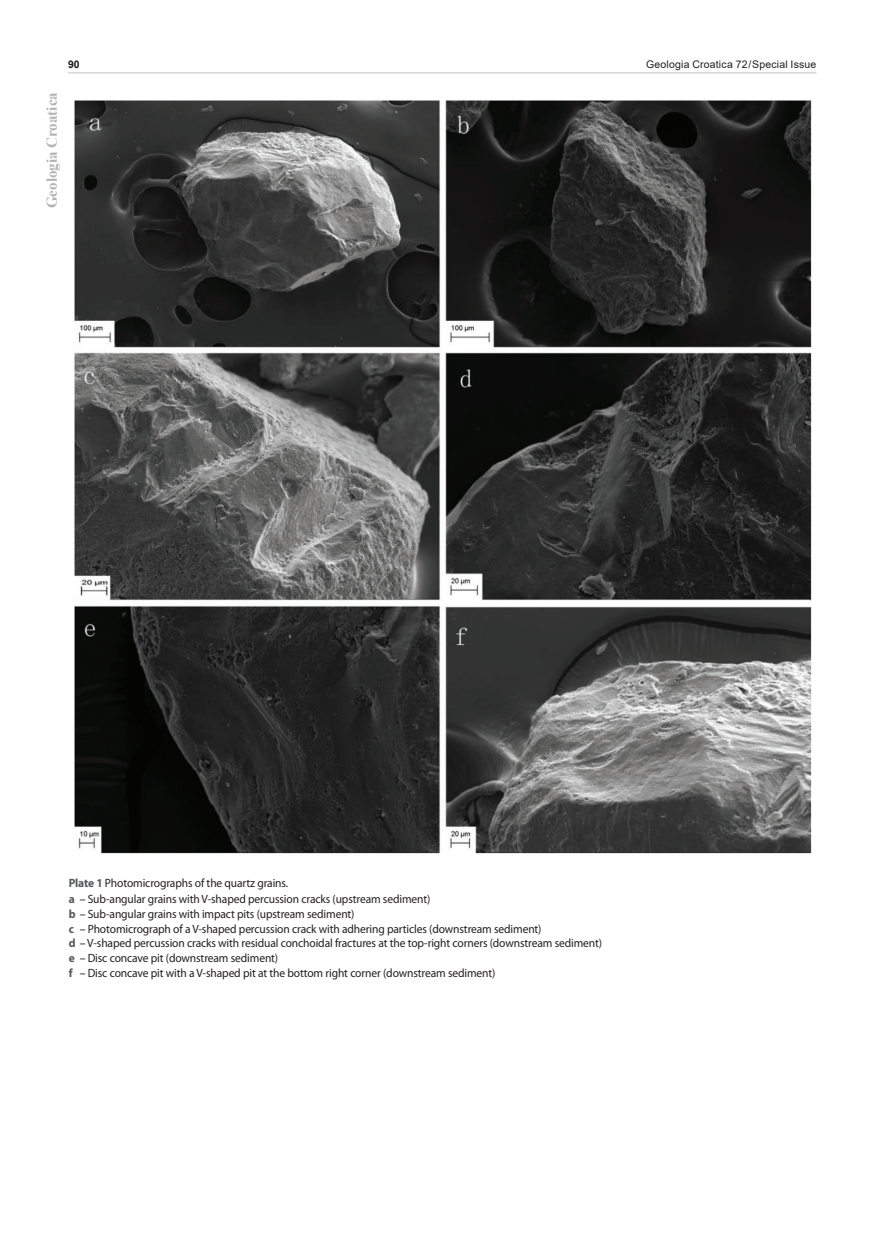
<style>
.page{position:relative;width:893px;height:1234px;background:#fff}
.page>*{position:absolute;margin:0;border:0;box-sizing:border-box;transform-origin:0 0}
.t1{font:700 15px "Times New Roman";color:#b2b3b7}
.t2{font:12px/14.7px "Myriad Pro";letter-spacing:-.01em;color:#231f20;scale:.96 1}
.t3{font:10.5px "Arial";letter-spacing:.02em;color:#231f20}
.t4{font:700 10.5px "Arial";color:#231f20}
.s1{font-weight:700;color:#57585a}
.s2{color:#040503}
</style>
<div class="page">
<hr style="left:68px;top:72px;width:748px;height:1px;background:#c7c8ca">
<img style="left:74px;top:100px;width:738px;height:754px">
<p class="t4" style="left:68px;top:57px;width:13px">90</p>
<p class="t3" style="left:646px;top:57px;width:172px">Geologia Croatica 72/Special Issue</p>
<p class="t1" style="left:41px;top:208px;width:118px;rotate:-90deg">Geologia Croatica</p>
<p class="t2" style="left:69px;top:874px;width:378px;line-height:16.2px"><span class="s1">Plate 1</span> Photomicrographs of the quartz grains.<br><span class="s1">a</span> <span class="s2">–</span> Sub-angular grains with V-shaped percussion cracks (upstream sediment)</p>
<p class="t2" style="left:69px;top:906px;width:557px"><span class="s1">b</span> <span class="s2">–</span> Sub-angular grains with impact pits (upstream sediment)<br><span class="s1">c</span> <span class="s2">–</span> Photomicrograph of a V-shaped percussion crack with adhering particles (downstream sediment)<br><span class="s1">d</span> <span class="s2">–</span> V-shaped percussion cracks with residual conchoidal fractures at the top-right corners (downstream sediment) <span class="s1">e</span> <span class="s2">–</span> Disc concave pit (downstream sediment)<br><span class="s1">f</span> <span class="s2">–</span> Disc concave pit with a V-shaped pit at the bottom right corner (downstream sediment)</p>
</div>
